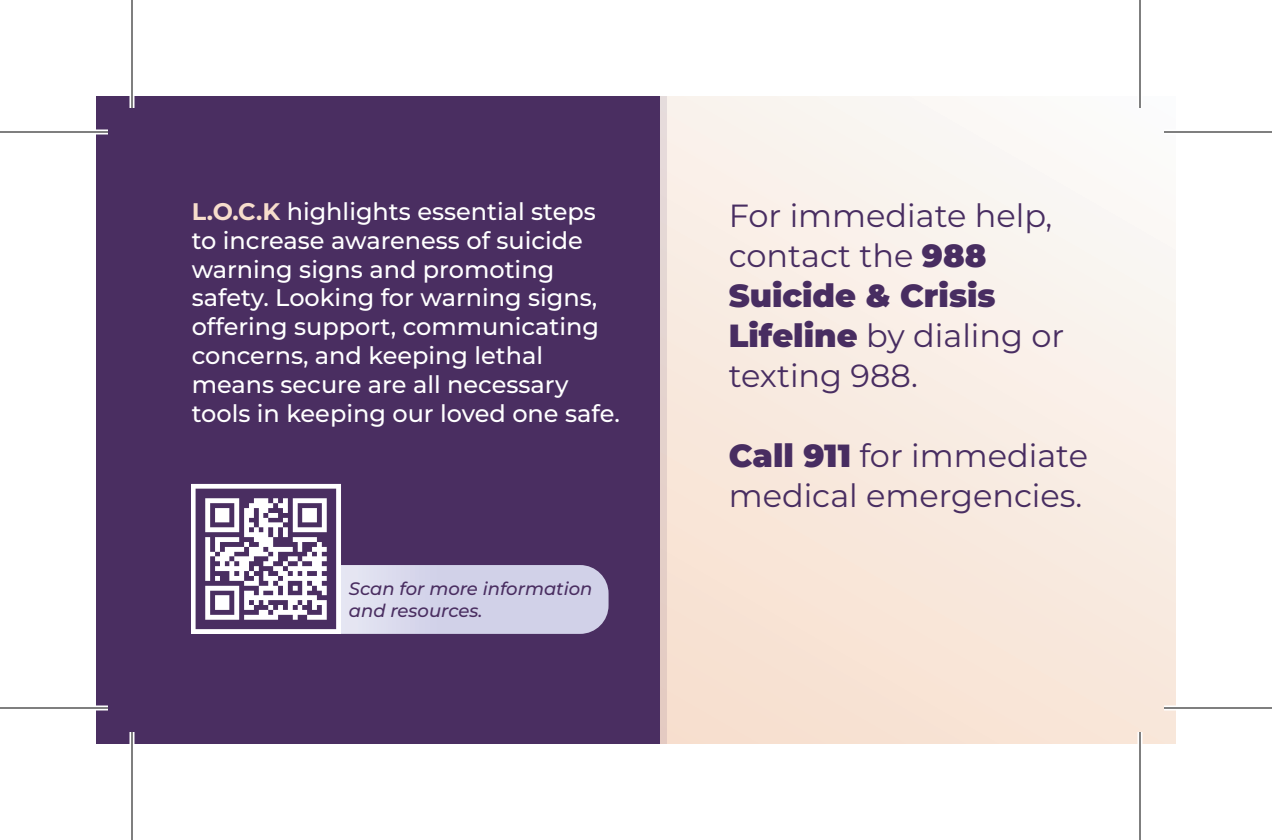
<style>
.page{position:relative;width:1272px;height:840px;background:#fff}
.page>*{position:absolute;margin:0;border:0;box-sizing:border-box;transform-origin:0 0}
.t1{font:32px/40px "Montserrat";color:#482d61}
.t2{font:500 24px/28.8px "Montserrat";color:#fff}
.t3{font:italic 500 18px/21.6px "Montserrat";color:#4a2e61}
.s1{font-weight:700;color:#f7ddcc}
.s2{font-weight:900}
</style>
<div class="page">
<div style="left:601px;top:96px;width:575px;height:648px;background:linear-gradient(to bottom,#faf7f4,#f8e2d2)"></div>
<div style="left:96px;top:96px;width:563px;height:648px;background:#4a2e61"></div>
<svg style="left:341px;top:565px;width:268px;height:69px"></svg>
<img style="left:193px;top:486px;width:146px;height:146px">
<div style="left:191px;top:484px;width:150px;height:150px;border:1px solid #fff"></div>
<svg style="left:659px;top:96px;width:7px;height:648px;fill:#e4d1ca"></svg>
<hr style="left:0;top:130px;width:108px;height:4px;background:#fff">
<hr style="left:1164px;top:130px;width:108px;height:4px;background:#fff">
<hr style="left:0;top:706px;width:108px;height:4px;background:#fff">
<hr style="left:1164px;top:706px;width:108px;height:4px;background:#fff">
<hr style="left:130px;top:0;width:4px;height:108px;background:#fff">
<hr style="left:130px;top:732px;width:4px;height:108px;background:#fff">
<hr style="left:1138px;top:0;width:4px;height:108px;background:#fff">
<hr style="left:1138px;top:732px;width:4px;height:108px;background:#fff">
<hr style="left:0;top:131px;width:108px;height:2px;background:#000">
<hr style="left:1164px;top:131px;width:108px;height:2px;background:#000">
<hr style="left:0;top:707px;width:108px;height:2px;background:#000">
<hr style="left:1164px;top:707px;width:108px;height:2px;background:#000">
<hr style="left:131px;top:0;width:2px;height:108px;background:#000">
<hr style="left:131px;top:732px;width:2px;height:108px;background:#000">
<hr style="left:1139px;top:0;width:2px;height:108px;background:#000">
<hr style="left:1139px;top:732px;width:2px;height:108px;background:#000">
<p class="t2" style="left:192px;top:197px;width:430px"><span class="s1">L.O.C.K</span> highlights essential steps to increase awareness of suicide warning signs and promoting safety. Looking for warning signs, offering support, communicating concerns, and keeping lethal means secure are all necessary tools in keeping our loved one safe.</p>
<h1 class="t1" style="left:729px;top:194px;width:337px">For immediate help, contact the <span class="s2">988<br>Suicide &amp; Crisis<br>Lifeline</span> by dialing or texting 988.</h1>
<h1 class="t1" style="left:729px;top:434px;width:361px"><span class="s2">Call 911</span> for immediate medical emergencies.</h1>
<p class="t3" style="left:349px;top:578px;width:245px">Scan for more information and resources.</p>
</div>
